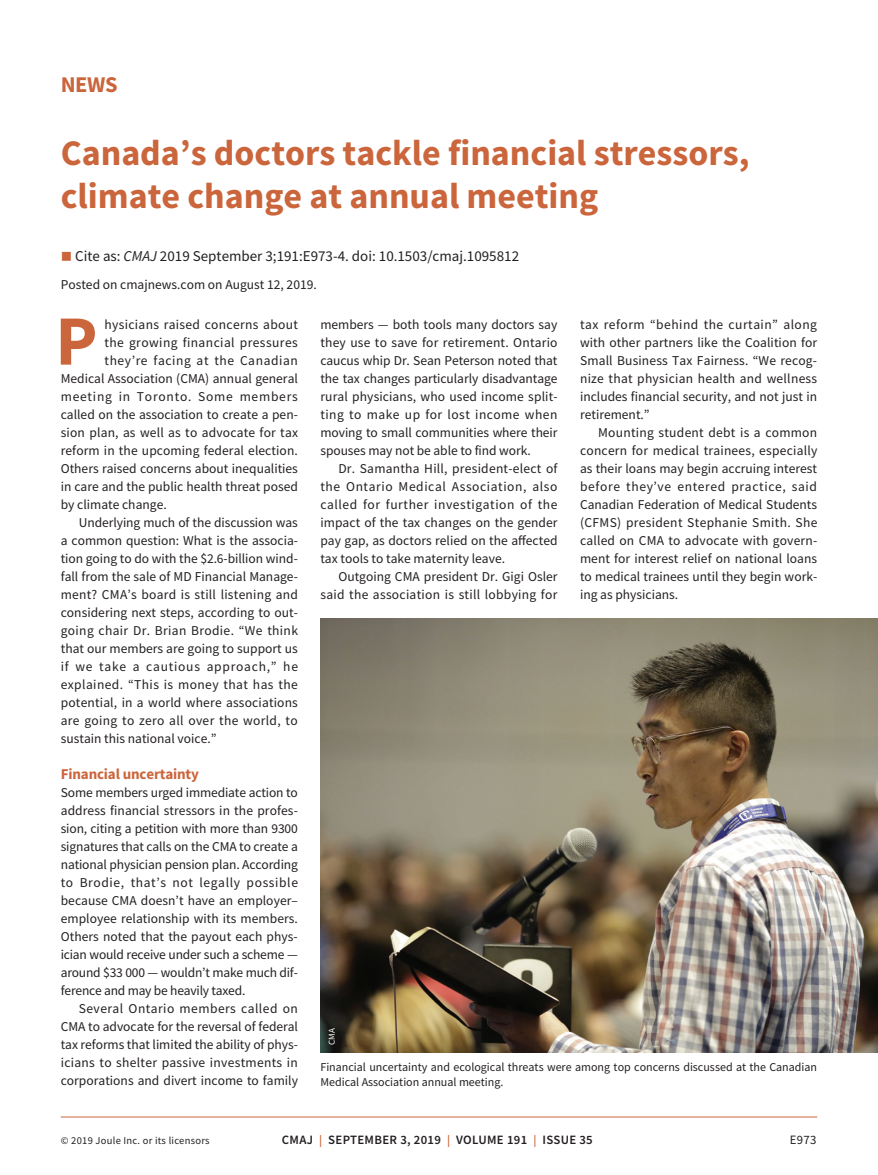
<style>
.page{position:relative;width:878px;height:1175px;background:#fff}
.page>*{position:absolute;margin:0;border:0;box-sizing:border-box;transform-origin:0 0}
.t1{font:700 70.65px "Source Sans Pro";color:#cb653c}
.t2{font:700 36px/43.2px "Source Sans Pro";color:#cb653c}
.t3{font:700 22.5px "Source Sans Pro";color:#cb653c}
.t4{font:15px "Source Sans Pro";color:#231f20}
.t5{font:700 15px "Source Sans Pro";letter-spacing:-.01em;color:#cb653c}
.t6{font:13.5px/18px "Source Sans Pro";color:#231f20;text-align:justify}
.t7{font:13.5px/18px "Source Sans Pro";letter-spacing:.02em;color:#231f20;text-align:right}
.t8{font:13.5px "Source Sans Pro";letter-spacing:.025em;color:#231f20}
.t9{font:13.5px "Source Sans Pro";letter-spacing:.03em;color:#231f20}
.t10{font:13.5px "Source Sans Pro";letter-spacing:.055em;color:#231f20}
.t11{font:13.5px "Source Sans Pro";letter-spacing:.045em;color:#231f20}
.t12{font:600 12.75px "Source Sans Pro";letter-spacing:.025em;color:#231f20}
.t13{font:12.75px "Source Sans Pro";color:#231f20}
.t14{font:12px/15px "Source Sans Pro";color:#231f20}
.t15{font:10.5px "Source Sans Pro";letter-spacing:.025em;color:#231f20}
.t16{font:9px "Source Sans Pro";color:#fff}
.s1{color:#cb653c}
.s2{font-style:italic}
.s3{font-size:12px;color:#cb653c}
</style>
<div class="page">
<hr style="left:61px;top:1116px;width:756px;height:1px;background:#cb653c">
<img style="left:320px;top:618px;width:558px;height:434px">
<h3 class="t3" style="left:61px;top:69px;width:58px">NEWS</h3>
<h2 class="t2" style="left:61px;top:131px;width:690px">Canada’s doctors tackle financial stressors, climate change at annual meeting</h2>
<p class="t4" style="left:61px;top:246px;width:460px"><span class="s1">■</span> Cite as: <span class="s2">CMAJ</span> 2019 September 3;191:E973-4. doi: 10.1503/cmaj.1095812</p>
<p class="t6" style="left:61px;top:276px;width:257px">Posted on cmajnews.com on August 12, 2019.</p>
<h1 class="t1" style="left:55px;top:293px;width:44px">P</h1>
<p class="t8" style="left:104px;top:315px;width:195px">hysicians raised concerns about</p>
<p class="t9" style="left:104px;top:333px;width:195px">the growing financial pressures</p>
<p class="t11" style="left:104px;top:351px;width:195px">they’re facing at the Canadian</p>
<p class="t6" style="left:61px;top:369px;width:239px">Medical Association (CMA) annual general</p>
<p class="t10" style="left:61px;top:387px;width:238px">meeting in Toronto. Some members</p>
<p class="t6" style="left:61px;top:405px;width:239px">called on the association to create a pen-</p>
<p class="t6" style="left:61px;top:423px;width:239px">sion plan, as well as to advocate for tax</p>
<p class="t6" style="left:61px;top:441px;width:238px">reform in the upcoming federal election.</p>
<p class="t6" style="left:61px;top:459px;width:239px">Others raised concerns about inequalities</p>
<p class="t6" style="left:61px;top:477px;width:239px">in care and the public health threat posed</p>
<p class="t6" style="left:61px;top:495px;width:107px">by climate change.</p>
<p class="t6" style="left:79px;top:513px;width:221px">Underlying much of the discussion was</p>
<p class="t6" style="left:61px;top:531px;width:239px">a common question: What is the associa-</p>
<p class="t6" style="left:61px;top:549px;width:239px">tion going to do with the $2.6-billion wind-</p>
<p class="t6" style="left:61px;top:567px;width:238px">fall from the sale of MD Financial Manage-</p>
<p class="t7" style="left:61px;top:585px;width:239px">ment? CMA’s board is still listening and</p>
<p class="t6" style="left:61px;top:603px;width:239px">considering next steps, according to out-</p>
<p class="t8" style="left:61px;top:621px;width:239px">going chair Dr. Brian Brodie. “We think</p>
<p class="t6" style="left:61px;top:639px;width:238px">that our members are going to support us</p>
<p class="t10" style="left:61px;top:657px;width:239px">if we take a cautious approach,” he</p>
<p class="t9" style="left:61px;top:675px;width:238px">explained. “This is money that has the</p>
<p class="t6" style="left:61px;top:693px;width:239px">potential, in a world where associations</p>
<p class="t8" style="left:61px;top:711px;width:238px">are going to zero all over the world, to</p>
<p class="t6" style="left:61px;top:729px;width:157px">sustain this national voice.”</p>
<p class="t5" style="left:61px;top:763px;width:140px">Financial uncertainty</p>
<p class="t6" style="left:61px;top:783px;width:239px">Some members urged immediate action to address financial stressors in the profes&shy;sion, citing a petition with more than 9300 signatures that calls on the CMA to create a national physician pension plan. According to Brodie, that’s not legally possible because CMA doesn’t have an employer– employee relationship with its members.<br>Others noted that the payout each phys&shy;ician would receive under such a scheme — around $33 000 — wouldn’t make much dif&shy;ference and may be heavily taxed.</p>
<p class="t6" style="left:61px;top:999px;width:239px;text-indent:18px">Several Ontario members called on CMA to advocate for the reversal of federal tax reforms that limited the ability of phys&shy;icians to shelter passive investments in corporations and divert income to family</p>
<p class="t6" style="left:320px;top:315px;width:239px">members — both tools many doctors say they use to save for retirement. Ontario caucus whip Dr. Sean Peterson noted that the tax changes particularly disadvantage rural physicians, who used income split&shy;ting to make up for lost income when moving to small communities where their spouses may not be able to find work.</p>
<p class="t6" style="left:320px;top:459px;width:239px;text-indent:18px">Dr. Samantha Hill, president-elect of the Ontario Medical Association, also called for further investigation of the impact of the tax changes on the gender pay gap, as doctors relied on the affected tax tools to take maternity leave.</p>
<p class="t7" style="left:320px;top:567px;width:238px">Outgoing CMA president Dr. Gigi Osler said the association is still lobbying for</p>
<p class="t6" style="left:580px;top:315px;width:239px">tax reform “behind the curtain” along with other partners like the Coalition for Small Business Tax Fairness. “We recog&shy;nize that physician health and wellness includes financial security, and not just in retirement.”</p>
<p class="t6" style="left:580px;top:423px;width:239px;text-indent:18px">Mounting student debt is a common concern for medical trainees, especially as their loans may begin accruing interest before they’ve entered practice, said Canadian Federation of Medical Students (CFMS) president Stephanie Smith. She called on CMA to advocate with govern&shy;ment for interest relief on national loans to medical trainees until they begin work&shy;ing as physicians.</p>
<p class="t16" style="left:326px;top:1044px;width:18px;rotate:-90deg">CMA</p>
<p class="t14" style="left:320px;top:1059px;width:498px">Financial uncertainty and ecological threats were among top concerns discussed at the Canadian<br>Medical Association annual meeting.</p>
<p class="t15" style="left:61px;top:1134px;width:150px">© 2019 Joule Inc. or its licensors</p>
<p class="t12" style="left:282px;top:1131px;width:312px">CMAJ <span class="s3">|</span> SEPTEMBER 3, 2019 <span class="s3">|</span> VOLUME 191 <span class="s3">|</span> ISSUE 35</p>
<p class="t13" style="left:789px;top:1132px;width:28px">E973</p>
</div>
